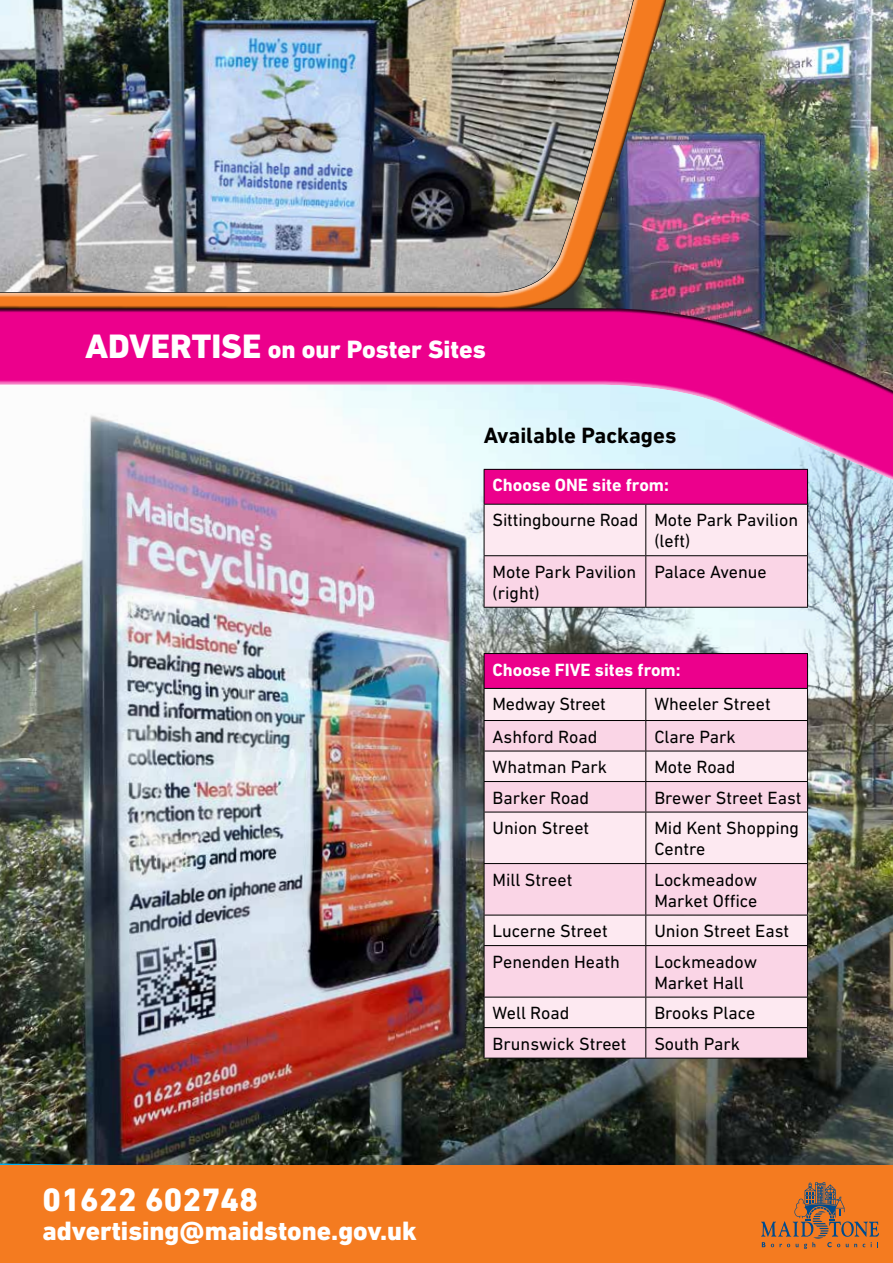
<style>
.page{position:relative;width:893px;height:1263px;background:#fff}
.page>*{position:absolute;margin:0;border:0;box-sizing:border-box;transform-origin:0 0}
.t1{font:800 33px "DIN Next LT Pro";letter-spacing:.01em;color:#fff}
.t2{font:800 27px "DIN Next LT Pro";color:#fff}
.t3{font:800 25.5px "DIN Next LT Pro";color:#fff}
.t4{font:700 22.5px "DIN Next LT Pro";color:#000}
.t5{font:18px/21px "DIN Next LT Pro";color:#000}
.t6{font:700 18px "DIN Next LT Pro";color:#fff}
.s1{font-size:34.5px}
</style>
<div class="page">
<img style="left:0;top:0;width:893px;height:1165px">
<div style="left:0;top:0;width:669px;height:312px;background:#000;opacity:.75"></div>
<div style="left:0;top:307px;width:893px;height:186px;background:#000;opacity:.75"></div>
<div style="left:0;top:1165px;width:893px;height:98px;background:#f47b20"></div>
<svg style="left:761px;top:1182px;width:118px;height:67px"></svg>
<div style="left:484px;top:469px;width:323px;height:35px;background:#ec008c"></div>
<svg style="left:485px;top:505px;width:322px;height:102px;background:#faddea"></svg>
<hr style="left:807px;top:470px;width:1px;height:34px;background:#000">
<hr style="left:646px;top:504px;width:162px;height:1px;background:#000">
<hr style="left:807px;top:505px;width:1px;height:50px;background:#000">
<hr style="left:646px;top:555px;width:162px;height:1px;background:#000">
<hr style="left:807px;top:556px;width:1px;height:51px;background:#000">
<hr style="left:646px;top:607px;width:162px;height:1px;background:#000">
<hr style="left:484px;top:469px;width:162px;height:1px;background:#000">
<hr style="left:484px;top:470px;width:1px;height:34px;background:#000">
<hr style="left:646px;top:469px;width:162px;height:1px;background:#000">
<hr style="left:484px;top:504px;width:162px;height:1px;background:#000">
<hr style="left:484px;top:505px;width:1px;height:50px;background:#000">
<hr style="left:645px;top:505px;width:1px;height:50px;background:#000">
<hr style="left:484px;top:555px;width:162px;height:1px;background:#000">
<hr style="left:484px;top:556px;width:1px;height:51px;background:#000">
<hr style="left:645px;top:556px;width:1px;height:51px;background:#000">
<hr style="left:484px;top:607px;width:162px;height:1px;background:#000">
<div style="left:484px;top:653px;width:323px;height:35px;background:#ec008c"></div>
<div style="left:485px;top:689px;width:322px;height:31px;background:#fde9f1"></div>
<svg style="left:485px;top:721px;width:322px;height:337px;background:#f9dbe8"></svg>
<hr style="left:807px;top:654px;width:1px;height:34px;background:#000">
<hr style="left:646px;top:688px;width:162px;height:1px;background:#000">
<hr style="left:807px;top:689px;width:1px;height:31px;background:#000">
<hr style="left:646px;top:720px;width:162px;height:1px;background:#000">
<hr style="left:807px;top:721px;width:1px;height:30px;background:#000">
<hr style="left:646px;top:751px;width:162px;height:1px;background:#000">
<hr style="left:807px;top:751px;width:1px;height:30px;background:#000">
<hr style="left:646px;top:781px;width:162px;height:1px;background:#000">
<hr style="left:807px;top:782px;width:1px;height:30px;background:#000">
<hr style="left:646px;top:812px;width:162px;height:1px;background:#000">
<hr style="left:807px;top:812px;width:1px;height:51px;background:#000">
<hr style="left:646px;top:863px;width:162px;height:1px;background:#000">
<hr style="left:807px;top:864px;width:1px;height:51px;background:#000">
<hr style="left:646px;top:915px;width:162px;height:1px;background:#000">
<hr style="left:807px;top:915px;width:1px;height:30px;background:#000">
<hr style="left:646px;top:945px;width:162px;height:1px;background:#000">
<hr style="left:807px;top:946px;width:1px;height:51px;background:#000">
<hr style="left:646px;top:997px;width:162px;height:1px;background:#000">
<hr style="left:807px;top:997px;width:1px;height:30px;background:#000">
<hr style="left:646px;top:1027px;width:162px;height:1px;background:#000">
<hr style="left:807px;top:1028px;width:1px;height:30px;background:#000">
<hr style="left:646px;top:1058px;width:162px;height:1px;background:#000">
<hr style="left:484px;top:653px;width:162px;height:1px;background:#000">
<hr style="left:484px;top:654px;width:1px;height:34px;background:#000">
<hr style="left:646px;top:653px;width:162px;height:1px;background:#000">
<hr style="left:484px;top:688px;width:162px;height:1px;background:#000">
<hr style="left:484px;top:689px;width:1px;height:31px;background:#000">
<hr style="left:645px;top:689px;width:1px;height:31px;background:#000">
<hr style="left:484px;top:720px;width:162px;height:1px;background:#000">
<hr style="left:484px;top:721px;width:1px;height:30px;background:#000">
<hr style="left:645px;top:721px;width:1px;height:30px;background:#000">
<hr style="left:484px;top:751px;width:162px;height:1px;background:#000">
<hr style="left:484px;top:751px;width:1px;height:30px;background:#000">
<hr style="left:645px;top:751px;width:1px;height:30px;background:#000">
<hr style="left:484px;top:781px;width:162px;height:1px;background:#000">
<hr style="left:484px;top:782px;width:1px;height:30px;background:#000">
<hr style="left:645px;top:782px;width:1px;height:30px;background:#000">
<hr style="left:484px;top:812px;width:162px;height:1px;background:#000">
<hr style="left:484px;top:812px;width:1px;height:51px;background:#000">
<hr style="left:645px;top:812px;width:1px;height:51px;background:#000">
<hr style="left:484px;top:863px;width:162px;height:1px;background:#000">
<hr style="left:484px;top:864px;width:1px;height:51px;background:#000">
<hr style="left:645px;top:864px;width:1px;height:51px;background:#000">
<hr style="left:484px;top:915px;width:162px;height:1px;background:#000">
<hr style="left:484px;top:915px;width:1px;height:30px;background:#000">
<hr style="left:645px;top:915px;width:1px;height:30px;background:#000">
<hr style="left:484px;top:945px;width:162px;height:1px;background:#000">
<hr style="left:484px;top:946px;width:1px;height:51px;background:#000">
<hr style="left:645px;top:946px;width:1px;height:51px;background:#000">
<hr style="left:484px;top:997px;width:162px;height:1px;background:#000">
<hr style="left:484px;top:997px;width:1px;height:30px;background:#000">
<hr style="left:645px;top:997px;width:1px;height:30px;background:#000">
<hr style="left:484px;top:1027px;width:162px;height:1px;background:#000">
<hr style="left:484px;top:1028px;width:1px;height:30px;background:#000">
<hr style="left:645px;top:1028px;width:1px;height:30px;background:#000">
<hr style="left:484px;top:1058px;width:162px;height:1px;background:#000">
<h3 class="t3" style="left:85px;top:334px;width:402px"><span class="s1">ADVERTISE</span> on our Poster Sites</h3>
<p class="t4" style="left:484px;top:422px;width:194px">Available Packages</p>
<p class="t6" style="left:493px;top:475px;width:178px">Choose ONE site from:</p>
<p class="t5" style="left:654px;top:509px;width:145px;text-indent:-162px">Sittingbourne Road Mote Park Pavilion (left)</p>
<p class="t5" style="left:493px;top:561px;width:145px">Mote Park Pavilion (right)</p>
<p class="t5" style="left:654px;top:561px;width:114px">Palace Avenue</p>
<h1 class="t1" style="left:43px;top:1180px;width:217px">01622 602748</h1>
<h2 class="t2" style="left:43px;top:1215px;width:376px">advertising@maidstone.gov.uk</h2>
<p class="t6" style="left:493px;top:659px;width:190px">Choose FIVE sites from:</p>
<p class="t5" style="left:493px;top:694px;width:115px">Medway Street</p>
<p class="t5" style="left:654px;top:694px;width:118px">Wheeler Street</p>
<p class="t5" style="left:493px;top:726px;width:106px">Ashford Road</p>
<p class="t5" style="left:654px;top:726px;width:83px">Clare Park</p>
<p class="t5" style="left:493px;top:756px;width:116px">Whatman Park</p>
<p class="t5" style="left:654px;top:756px;width:83px">Mote Road</p>
<p class="t5" style="left:493px;top:787px;width:98px">Barker Road</p>
<p class="t5" style="left:654px;top:787px;width:149px">Brewer Street East</p>
<p class="t5" style="left:493px;top:817px;width:98px">Union Street</p>
<p class="t5" style="left:654px;top:817px;width:146px">Mid Kent Shopping<br>Centre</p>
<p class="t5" style="left:493px;top:869px;width:81px">Mill Street</p>
<p class="t5" style="left:654px;top:869px;width:105px">Lockmeadow<br>Market Office</p>
<p class="t5" style="left:493px;top:920px;width:117px">Lucerne Street</p>
<p class="t5" style="left:654px;top:920px;width:136px">Union Street East</p>
<p class="t5" style="left:493px;top:951px;width:129px">Penenden Heath</p>
<p class="t5" style="left:654px;top:951px;width:104px">Lockmeadow<br>Market Hall</p>
<p class="t5" style="left:493px;top:1002px;width:78px">Well Road</p>
<p class="t5" style="left:654px;top:1002px;width:103px">Brooks Place</p>
<p class="t5" style="left:493px;top:1033px;width:135px">Brunswick Street</p>
<p class="t5" style="left:654px;top:1033px;width:87px">South Park</p>
</div>
